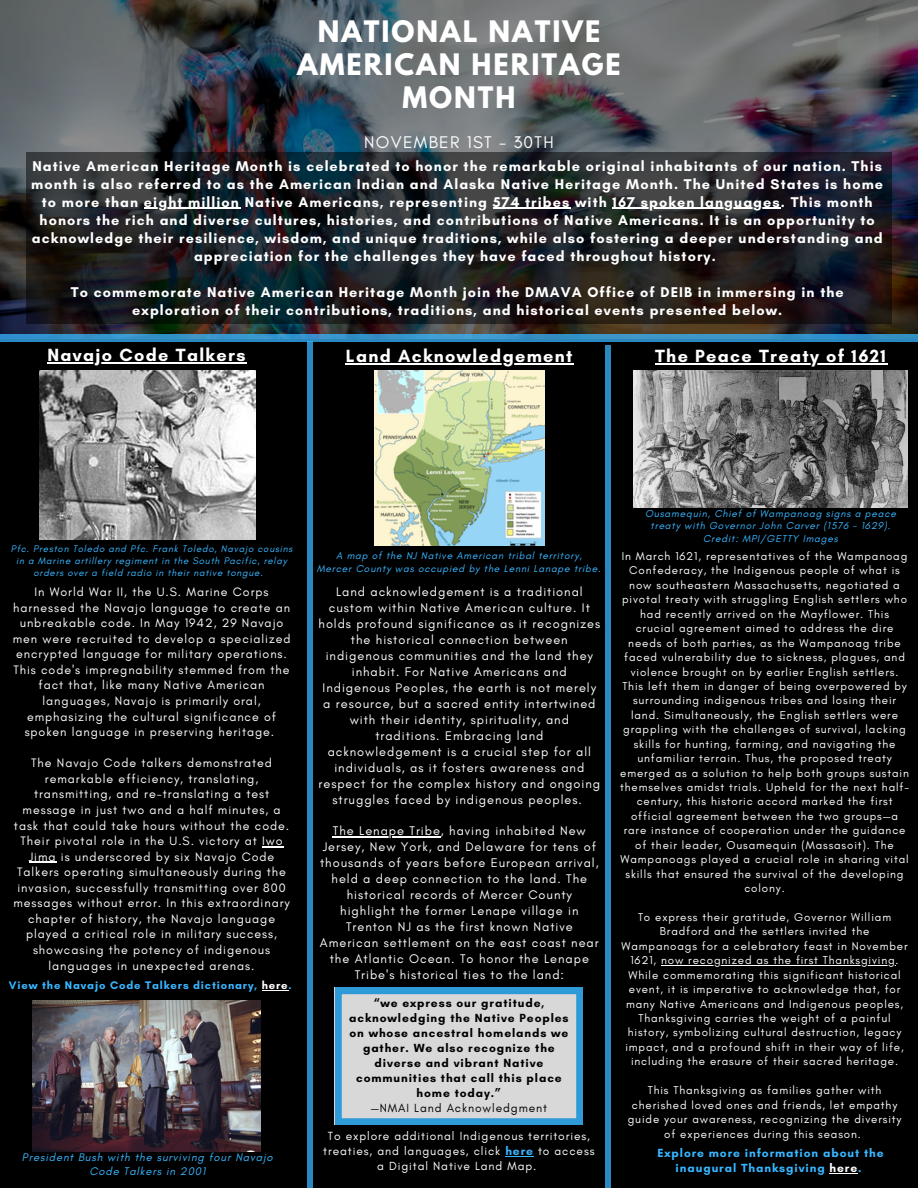
<style>
.page{position:relative;width:918px;height:1188px;background:#000}
.page>*{position:absolute;margin:0;border:0;box-sizing:border-box;transform-origin:0 0}
.t1{font:700 26.25px/32.7px "League Spartan";letter-spacing:.075em;color:#fff;text-align:center}
.t2{font:700 18px "Glacial Indifference";letter-spacing:.075em;color:#fff}
.t3{font:17.25px "Glacial Indifference";letter-spacing:.075em;color:#fff}
.t4{font:700 14.4px/18px "Glacial Indifference";letter-spacing:.075em;color:#fff;text-align:center}
.t5{font:12.75px/15.9px "Glacial Indifference";letter-spacing:.075em;color:#fff;text-align:center}
.t6{font:12.45px/15.6px "Glacial Indifference";letter-spacing:.075em;color:#fff;text-align:center}
.t7{font:700 12px/15px "Glacial Indifference";letter-spacing:.075em;color:#000;text-align:center}
.t8{font:12px/15px "Glacial Indifference";letter-spacing:.075em;color:#fff;text-align:center}
.t9{font:700 12px/15px "Glacial Indifference";letter-spacing:.075em;color:#38b6ff;text-align:center}
.t10{font:12px "Glacial Indifference";letter-spacing:.075em;color:#000}
.t11{font:11.55px/14.4px "Glacial Indifference";letter-spacing:.075em;color:#fff;text-align:center}
.t12{font:italic 11.25px/14.1px "Glacial Indifference";letter-spacing:.075em;color:#38b6ff;text-align:center}
.t13{font:700 11.25px "Glacial Indifference";letter-spacing:.075em;color:#38b6ff}
.t14{font:italic 10.2px/12.8px "Glacial Indifference";letter-spacing:.075em;color:#38b6ff;text-align:center}
.t15{font:italic 9.75px "Glacial Indifference";letter-spacing:.075em;color:#38b6ff}
.s1{color:#fff}
.s2{font-weight:700;color:#38b6ff}
</style>
<div class="page">
<img style="left:0;top:0;width:918px;height:334px">
<svg style="left:0;top:334px;width:918px;height:7px;background:#3390c6"></svg>
<svg style="left:26px;top:152px;width:866px;height:171px;background:#202226"></svg>
<div style="left:308px;top:341px;width:5px;height:847px;background:#2988bf"></div>
<div style="left:605px;top:345px;width:5px;height:843px;background:#2988bf"></div>
<img style="left:39px;top:370px;width:216px;height:170px">
<img style="left:33px;top:1001px;width:227px;height:151px">
<img style="left:374px;top:370px;width:170px;height:176px">
<img style="left:633px;top:370px;width:275px;height:137px">
<svg style="left:335px;top:987px;width:247px;height:138px;background:#bfced8"></svg>
<hr style="left:144px;top:208px;width:96px;height:1px;background:#fff">
<hr style="left:493px;top:208px;width:78px;height:1px;background:#fff">
<hr style="left:613px;top:208px;width:168px;height:1px;background:#fff">
<hr style="left:47px;top:363px;width:200px;height:1px;background:#fff">
<svg style="left:262px;top:846px;width:22px;height:1px"></svg>
<svg style="left:29px;top:862px;width:28px;height:1px"></svg>
<svg style="left:262px;top:990px;width:27px;height:1px"></svg>
<hr style="left:346px;top:363px;width:228px;height:1px;background:#fff">
<hr style="left:333px;top:836px;width:108px;height:2px;background:#fff">
<svg style="left:505px;top:1156px;width:29px;height:1px"></svg>
<hr style="left:655px;top:363px;width:232px;height:1px;background:#fff">
<hr style="left:661px;top:965px;width:235px;height:1px;background:#fff">
<svg style="left:830px;top:1173px;width:28px;height:1px"></svg>
<p class="t1" style="left:297px;top:19px;width:325px">NATIONAL NATIVE<br>AMERICAN HERITAGE<br>MONTH</p>
<p class="t3" style="left:364px;top:132px;width:191px">NOVEMBER 1ST - 30TH</p>
<p class="t4" style="left:31px;top:156px;width:853px">Native American Heritage Month is celebrated to honor the remarkable original inhabitants of our nation. This month is also referred to as the American Indian and Alaska Native Heritage Month. The United States is home to more than eight million Native Americans, representing 574 tribes with 167 spoken languages. This month honors the rich and diverse cultures, histories, and contributions of Native Americans. It is an opportunity to acknowledge their resilience, wisdom, and unique traditions, while also fostering a deeper understanding and appreciation for the challenges they have faced throughout history.</p>
<p class="t4" style="left:71px;top:282px;width:775px">To commemorate Native American Heritage Month join the DMAVA Office of DEIB in immersing in the exploration of their contributions, traditions, and historical events presented below.</p>
<p class="t2" style="left:47px;top:344px;width:200px">Navajo Code Talkers</p>
<p class="t2" style="left:346px;top:345px;width:228px">Land Acknowledgement</p>
<p class="t2" style="left:655px;top:345px;width:232px">The Peace Treaty of 1621</p>
<p class="t15" style="left:11px;top:543px;width:283px">Pfc. Preston Toledo and Pfc. Frank Toledo, Navajo cousins</p>
<p class="t15" style="left:16px;top:555px;width:272px">in a Marine artillery regiment in the South Pacific, relay</p>
<p class="t15" style="left:33px;top:567px;width:231px">orders over a field radio in their native tongue.</p>
<p class="t6" style="left:13px;top:584px;width:279px">In World War II, the U.S. Marine Corps harnessed the Navajo language to create an unbreakable code. In May 1942, 29 Navajo men were recruited to develop a specialized encrypted language for military operations.<br>This code's impregnability stemmed from the fact that, like many Native American languages, Navajo is primarily oral, emphasizing the cultural significance of spoken language in preserving heritage.</p>
<p class="t6" style="left:13px;top:755px;width:278px">The Navajo Code talkers demonstrated remarkable efficiency, translating, transmitting, and re-translating a test message in just two and a half minutes, a task that could take hours without the code.<br>Their pivotal role in the U.S. victory at Iwo Jima is underscored by six Navajo Code Talkers operating simultaneously during the invasion, successfully transmitting over 800 messages without error. In this extraordinary chapter of history, the Navajo language played a critical role in military success, showcasing the potency of indigenous languages in unexpected arenas.</p>
<p class="t13" style="left:9px;top:978px;width:284px">View the Navajo Code Talkers dictionary, <span class="s1">here</span>.</p>
<p class="t12" style="left:22px;top:1150px;width:252px">President Bush with the surviving four Navajo<br>Code Talkers in 2001</p>
<p class="t14" style="left:317px;top:549px;width:285px">A map of the NJ Native American tribal territory,<br>Mercer County was occupied by the Lenni Lanape tribe.</p>
<p class="t5" style="left:319px;top:584px;width:283px">Land acknowledgement is a traditional custom within Native American culture. It holds profound significance as it recognizes the historical connection between indigenous communities and the land they inhabit. For Native Americans and Indigenous Peoples, the earth is not merely a resource, but a sacred entity intertwined with their identity, spirituality, and traditions. Embracing land acknowledgement is a crucial step for all individuals, as it fosters awareness and respect for the complex history and ongoing struggles faced by indigenous peoples.</p>
<p class="t5" style="left:320px;top:823px;width:280px">The Lenape Tribe, having inhabited New Jersey, New York, and Delaware for tens of thousands of years before European arrival, held a deep connection to the land. The historical records of Mercer County highlight the former Lenape village in Trenton NJ as the first known Native American settlement on the east coast near the Atlantic Ocean. To honor the Lenape Tribe's historical ties to the land:</p>
<p class="t7" style="left:349px;top:996px;width:221px">“we express our gratitude, acknowledging the Native Peoples on whose ancestral homelands we gather. We also recognize the diverse and vibrant Native communities that call this place home today.”</p>
<p class="t10" style="left:371px;top:1101px;width:178px">—NMAI Land Acknowledgment</p>
<p class="t8" style="left:323px;top:1128px;width:273px">To explore additional Indigenous territories, treaties, and languages, click <span class="s2">here</span> to access a Digital Native Land Map.</p>
<p class="t14" style="left:645px;top:507px;width:253px">Ousamequin, Chief of Wampanoag signs a peace treaty with Governor John Carver (1576 - 1629).<br>Credit: MPI/GETTY Images</p>
<p class="t11" style="left:620px;top:549px;width:291px">In March 1621, representatives of the Wampanoag Confederacy, the Indigenous people of what is now southeastern Massachusetts, negotiated a pivotal treaty with struggling English settlers who had recently arrived on the Mayflower. This crucial agreement aimed to address the dire needs of both parties, as the Wampanoag tribe faced vulnerability due to sickness, plagues, and violence brought on by earlier English settlers.<br>This left them in danger of being overpowered by surrounding indigenous tribes and losing their land. Simultaneously, the English settlers were grappling with the challenges of survival, lacking skills for hunting, farming, and navigating the unfamiliar terrain. Thus, the proposed treaty emerged as a solution to help both groups sustain themselves amidst trials. Upheld for the next half&shy;century, this historic accord marked the first official agreement between the two groups—a rare instance of cooperation under the guidance of their leader, Ousamequin (Massasoit). The Wampanoags played a crucial role in sharing vital skills that ensured the survival of the developing colony.</p>
<p class="t11" style="left:622px;top:910px;width:288px">To express their gratitude, Governor William Bradford and the settlers invited the Wampanoags for a celebratory feast in November 1621, now recognized as the first Thanksgiving.<br>While commemorating this significant historical event, it is imperative to acknowledge that, for many Native Americans and Indigenous peoples, Thanksgiving carries the weight of a painful history, symbolizing cultural destruction, legacy impact, and a profound shift in their way of life, including the erasure of their sacred heritage.</p>
<p class="t11" style="left:628px;top:1083px;width:275px">This Thanksgiving as families gather with cherished loved ones and friends, let empathy guide your awareness, recognizing the diversity of experiences during this season.</p>
<p class="t9" style="left:657px;top:1145px;width:228px">Explore more information about the inaugural Thanksgiving <span class="s1">here</span>.</p>
</div>
